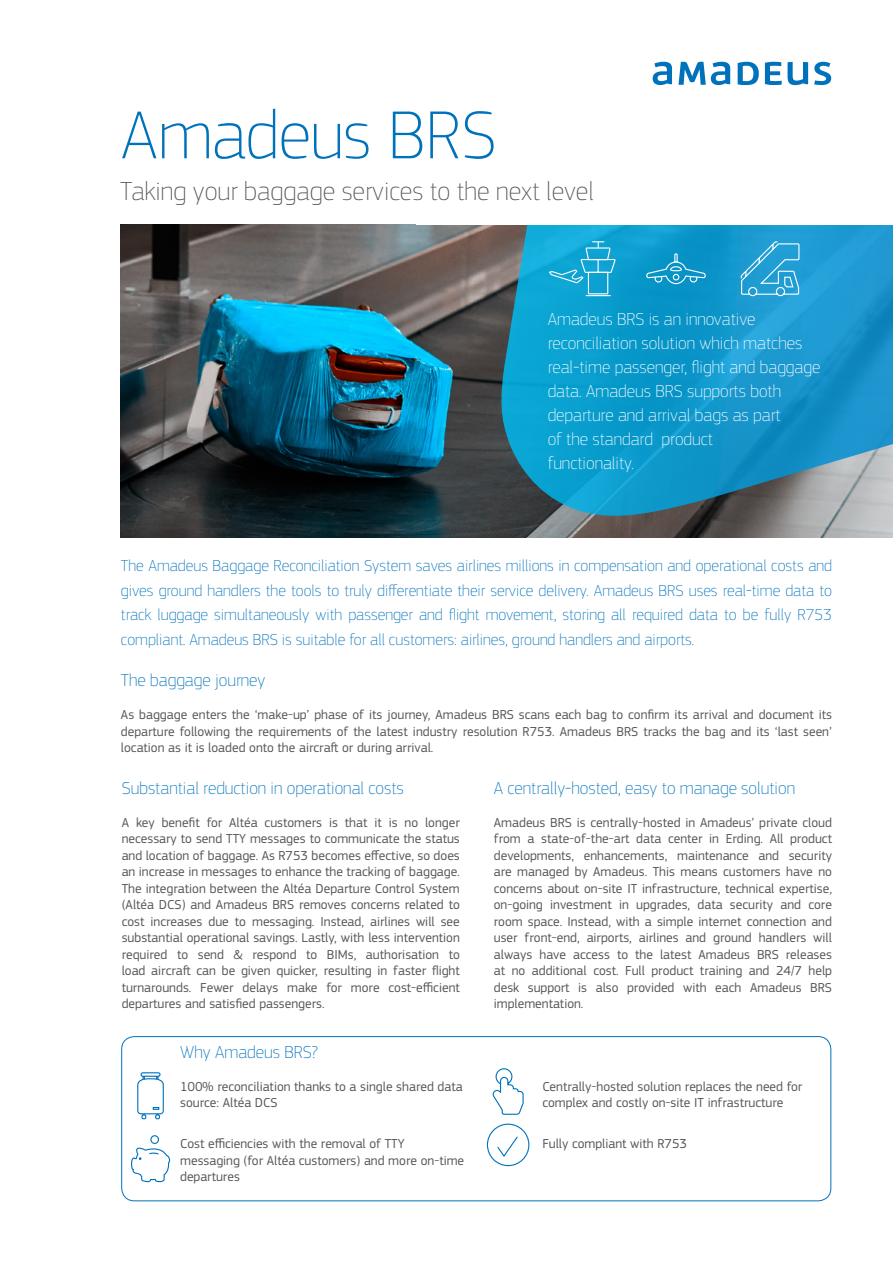
<style>
.page{position:relative;width:893px;height:1263px;background:#fff}
.page>*{position:absolute;margin:0;border:0;box-sizing:border-box;transform-origin:0 0}
.t1{font:100 70.5px "Amadeus";letter-spacing:-.01em;color:#0072bc}
.t2{font:100 27px "Amadeus";color:#57585a}
.t3{font:100 18px/24px "Amadeus";color:#fff}
.t4{font:100 18px "Amadeus";color:#0072bc}
.t5{font:100 16.5px/24.8px "Amadeus";color:#0072bc;text-align:justify}
.t6{font:13.5px/16.5px "Amadeus";color:#57585a;text-align:justify}
</style>
<div class="page">
<img style="left:121px;top:224px;width:772px;height:314px">
<svg style="left:499px;top:224px;width:394px;height:299px;background:#2294bf"></svg>
<div style="left:121px;top:1036px;width:710px;height:165px;border:1px solid #0072bc;border-radius:13px"></div>
<svg style="left:137px;top:1072px;width:27px;height:48px"></svg>
<svg style="left:492px;top:1068px;width:32px;height:47px"></svg>
<svg style="left:130px;top:1135px;width:41px;height:48px"></svg>
<div style="left:487px;top:1123px;width:42px;height:43px;border:1px solid #0072bc;border-radius:50%"></div>
<svg style="left:497px;top:1136px;width:21px;height:21px"></svg>
<svg style="left:740px;top:241px;width:60px;height:56px;background:#3daad8"></svg>
<svg style="left:646px;top:254px;width:60px;height:31px;background:#28a1cd"></svg>
<svg style="left:548px;top:238px;width:68px;height:58px;background:#25aed8"></svg>
<svg style="left:653px;top:62px;width:178px;height:23px"></svg>
<h1 class="t1" style="left:121px;top:94px;width:377px">Amadeus BRS</h1>
<h2 class="t2" style="left:120px;top:175px;width:475px">Taking your baggage services to the next level</h2>
<h3 class="t3" style="left:548px;top:307px;width:274px">Amadeus BRS is an innovative reconciliation solution which matches real-time passenger, flight and baggage data. Amadeus BRS supports both departure and arrival bags as part<br>of the standard product<br>functionality.</h3>
<p class="t5" style="left:121px;top:553px;width:713px">The Amadeus Baggage Reconciliation System saves airlines millions in compensation and operational costs and gives ground handlers the tools to truly differentiate their service delivery. Amadeus BRS uses real-time data to track luggage simultaneously with passenger and flight movement, storing all required data to be fully R753 compliant. Amadeus BRS is suitable for all customers: airlines, ground handlers and airports.</p>
<h3 class="t4" style="left:121px;top:670px;width:146px">The baggage journey</h3>
<p class="t6" style="left:121px;top:707px;width:712px">As baggage enters the ‘make-up’ phase of its journey, Amadeus BRS scans each bag to confirm its arrival and document its departure following the requirements of the latest industry resolution R753. Amadeus BRS tracks the bag and its ‘last seen’ location as it is loaded onto the aircraft or during arrival.</p>
<h3 class="t4" style="left:122px;top:777px;width:284px">Substantial reduction in operational costs</h3>
<p class="t6" style="left:122px;top:814px;width:340px">A key benefit for Altéa customers is that it is no longer necessary to send TTY messages to communicate the status and location of baggage. As R753 becomes effective, so does an increase in messages to enhance the tracking of baggage.<br>The integration between the Altéa Departure Control System (Altéa DCS) and Amadeus BRS removes concerns related to cost increases due to messaging. Instead, airlines will see substantial operational savings. Lastly, with less intervention required to send &amp; respond to BIMs, authorisation to load aircraft can be given quicker, resulting in faster flight turnarounds. Fewer delays make for more cost-efficient departures and satisfied passengers.</p>
<h3 class="t4" style="left:180px;top:1041px;width:139px">Why Amadeus BRS?</h3>
<p class="t6" style="left:180px;top:1078px;width:284px">100% reconciliation thanks to a single shared data source: Altéa DCS</p>
<p class="t6" style="left:180px;top:1136px;width:286px;text-align:left">Cost efficiencies with the removal of TTY messaging (for Altéa customers) and more on-time departures</p>
<h3 class="t4" style="left:494px;top:777px;width:303px">A centrally-hosted, easy to manage solution</h3>
<p class="t6" style="left:494px;top:814px;width:340px">Amadeus BRS is centrally-hosted in Amadeus’ private cloud from a state-of-the-art data center in Erding. All product developments, enhancements, maintenance and security are managed by Amadeus. This means customers have no concerns about on-site IT infrastructure, technical expertise, on-going investment in upgrades, data security and core room space. Instead, with a simple internet connection and user front-end, airports, airlines and ground handlers will always have access to the latest Amadeus BRS releases at no additional cost. Full product training and 24/7 help desk support is also provided with each Amadeus BRS implementation.</p>
<p class="t6" style="left:542px;top:1078px;width:261px">Centrally-hosted solution replaces the need for complex and costly on-site IT infrastructure</p>
<p class="t6" style="left:542px;top:1136px;width:146px">Fully compliant with R753</p>
</div>
